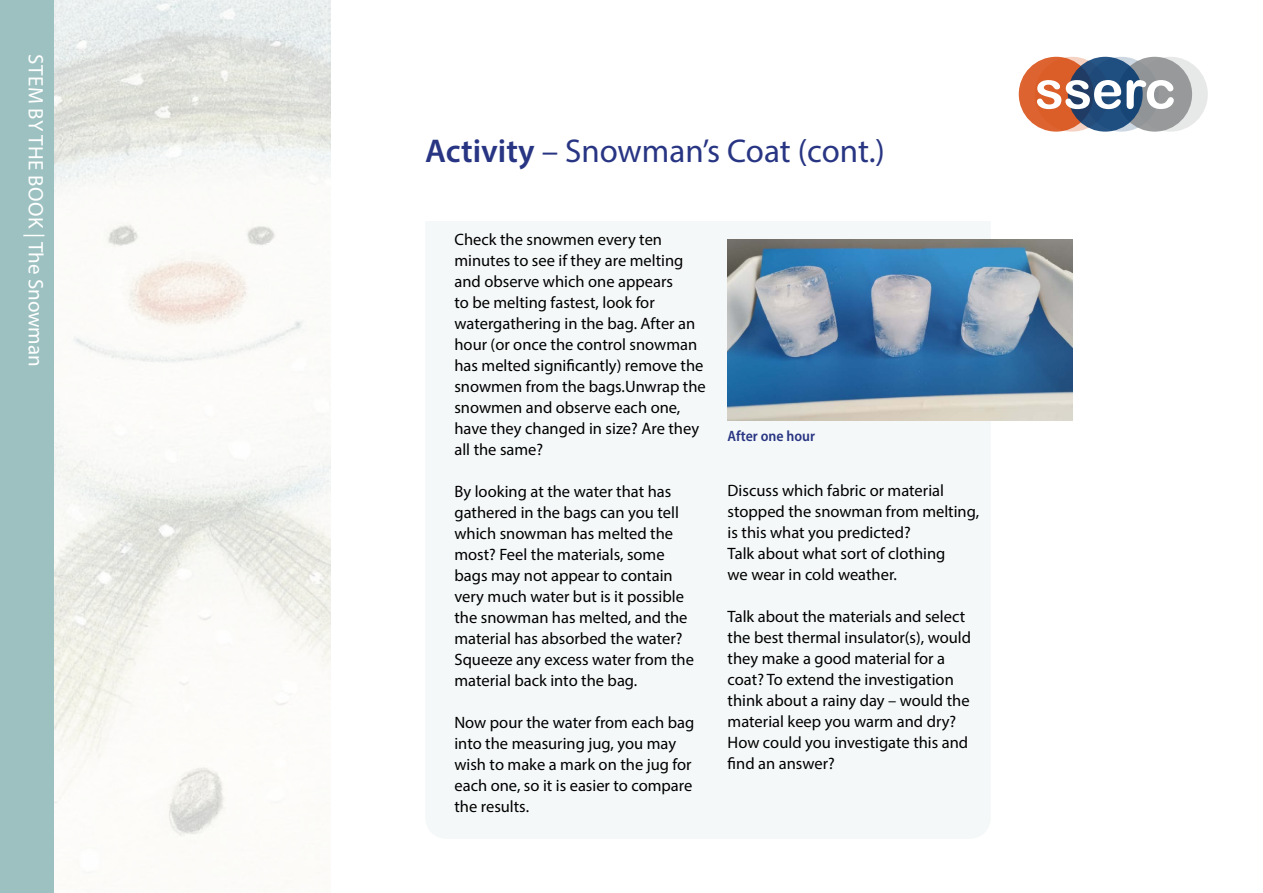
<style>
.page{position:relative;width:1263px;height:893px;background:#fff}
.page>*{position:absolute;margin:0;border:0;box-sizing:border-box;transform-origin:0 0}
.t1{font:33px "Myriad Pro";color:#283583}
.t2{font:21px "Myriad Pro";letter-spacing:.005em;color:#fff}
.t3{font:16.5px/21px "Myriad Pro";color:#000}
.t4{font:600 semi-condensed 15px "Myriad Pro";color:#283583}
.s1{font-weight:600}
</style>
<div class="page">
<div style="left:0;top:0;width:54px;height:893px;background:#9dc1c1"></div>
<svg style="left:1084px;top:57px;width:75px;height:75px"></svg>
<div style="left:1133px;top:57px;width:75px;height:75px;background:#e7e8e8;border-radius:50%"></div>
<div style="left:1019px;top:57px;width:74px;height:75px;background:#dd6431;border-radius:50%"></div>
<svg style="left:1035px;top:57px;width:74px;height:75px"></svg>
<div style="left:1117px;top:57px;width:75px;height:75px;background:#97999a;border-radius:50%"></div>
<svg style="left:1068px;top:57px;width:75px;height:75px;background:#224c7b"></svg>
<svg style="left:1037px;top:80px;width:137px;height:29px"></svg>
<img style="left:54px;top:0;width:276px;height:836px">
<div style="left:426px;top:222px;width:564px;height:617px;background:#f4f8f8"></div>
<img style="left:728px;top:239px;width:345px;height:182px">
<p class="t2" style="left:49px;top:54px;width:314px;rotate:90deg">STEM BY THE BOOK | The Snowman</p>
<h1 class="t1" style="left:425px;top:130px;width:461px"><span class="s1">Activity</span> – Snowman’s Coat (cont.)</h1>
<p class="t3" style="left:454px;top:229px;width:253px">Check the snowmen every ten minutes to see if they are melting and observe which one appears<br>to be melting fastest, look for watergathering in the bag. After an hour (or once the control snowman has melted significantly) remove the snowmen from the bags.Unwrap the snowmen and observe each one, have they changed in size? Are they all the same?</p>
<p class="t3" style="left:454px;top:481px;width:241px">By looking at the water that has gathered in the bags can you tell which snowman has melted the most? Feel the materials, some bags may not appear to contain very much water but is it possible the snowman has melted, and the material has absorbed the water?<br>Squeeze any excess water from the material back into the bag.</p>
<p class="t3" style="left:454px;top:712px;width:241px">Now pour the water from each bag into the measuring jug, you may wish to make a mark on the jug for each one, so it is easier to compare the results.</p>
<p class="t4" style="left:728px;top:427px;width:89px">After one hour</p>
<p class="t3" style="left:728px;top:479px;width:253px">Discuss which fabric or material stopped the snowman from melting, is this what you predicted?<br>Talk about what sort of clothing<br>we wear in cold weather.</p>
<p class="t3" style="left:728px;top:605px;width:245px">Talk about the materials and select the best thermal insulator(s), would they make a good material for a coat? To extend the investigation think about a rainy day – would the material keep you warm and dry?<br>How could you investigate this and find an answer?</p>
</div>
